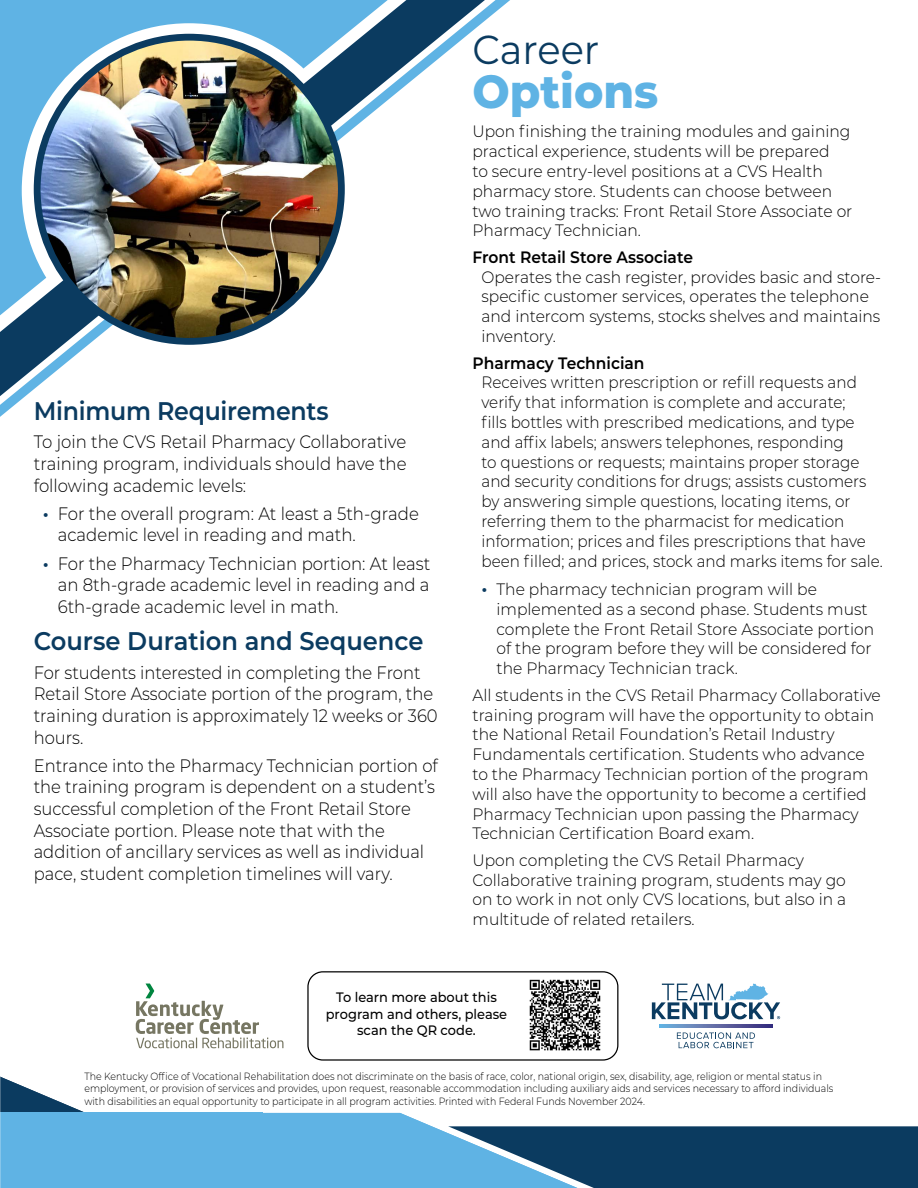
<style>
.page{position:relative;width:918px;height:1188px;background:#fff}
.page>*{position:absolute;margin:0;border:0;box-sizing:border-box;transform-origin:0 0}
.t1{font:800 46.5px "Montserrat";color:#5fb3e4;scale:.95 1}
.t2{font:40.5px "Montserrat";color:#0b3b60;scale:.95 1}
.t3{font:600 25.5px "Montserrat";letter-spacing:-.005em;color:#0b3b60;scale:.95 1}
.t4{font:600 25.5px "Montserrat";letter-spacing:-.005em;color:#0b3b60;scale:.93 1}
.t5{font:300 18px/21.6px "Montserrat";color:#000;scale:.91 1}
.t6{font:300 18px/21.6px "Montserrat";color:#000;text-align:justify;scale:.92 1}
.t7{font:300 16.5px/19.8px "Montserrat";color:#000;scale:.94 1}
.t8{font:300 16.5px/19.8px "Montserrat";color:#000;scale:.92 1}
.t9{font:600 16.5px "Montserrat";color:#000;scale:.94 1}
.t10{font:500 13.65px/16.4px "Montserrat";color:#000;text-align:center;scale:.95 1}
.t11{font:300 10.5px/12.6px "Montserrat";color:#000;scale:.9 1}
.s1{font-weight:600;color:#0b3b60}
.s2{font-weight:600;font-size:18px;color:#0b3b60}
</style>
<div class="page">
<svg style="left:0;top:0;width:510px;height:417px"></svg>
<img style="left:37px;top:37px;width:304px;height:304px;border-radius:152px">
<div style="left:34px;top:34px;width:311px;height:311px;border:7px solid #0b3b60;border-radius:50%"></div>
<svg style="left:0;top:1077px;width:918px;height:111px"></svg>
<div style="left:307px;top:971px;width:311px;height:90px;border:1px solid #000;border-radius:15px"></div>
<svg style="left:136px;top:984px;width:147px;height:64px"></svg>
<img style="left:529px;top:979px;width:72px;height:72px">
<svg style="left:677px;top:1032px;width:78px;height:16px"></svg>
<svg style="left:660px;top:1025px;width:112px;height:2px"></svg>
<svg style="left:652px;top:984px;width:128px;height:35px"></svg>
<h2 class="t4" style="left:34px;top:393px;width:319px">Minimum Requirements</h2>
<p class="t6" style="left:34px;top:431px;width:407px">To join the CVS Retail Pharmacy Collaborative training program, individuals should have the following academic levels:</p>
<p class="t6" style="left:58px;top:502px;width:394px;text-indent:-15px"><span class="s1">•</span> For the overall program: At least a 5th-grade academic level in reading and math.</p>
<p class="t6" style="left:58px;top:552px;width:407px;text-indent:-15px"><span class="s1">•</span> For the Pharmacy Technician portion: At least an 8th-grade academic level in reading and a 6th-grade academic level in math.</p>
<h2 class="t3" style="left:34px;top:623px;width:412px">Course Duration and Sequence</h2>
<p class="t5" style="left:34px;top:661px;width:445px">For students interested in completing the Front Retail Store Associate portion of the program, the training duration is approximately 12 weeks or 360 hours.</p>
<p class="t5" style="left:34px;top:754px;width:446px">Entrance into the Pharmacy Technician portion of the training program is dependent on a student’s successful completion of the Front Retail Store Associate portion. Please note that with the addition of ancillary services as well as individual pace, student completion timelines will vary.</p>
<h2 class="t2" style="left:472px;top:22px;width:135px">Career</h2>
<h2 class="t1" style="left:472px;top:57px;width:197px">Options</h2>
<p class="t7" style="left:472px;top:121px;width:406px">Upon finishing the training modules and gaining practical experience, students will be prepared<br>to secure entry-level positions at a CVS Health pharmacy store. Students can choose between two training tracks: Front Retail Store Associate or Pharmacy Technician.</p>
<h3 class="t9" style="left:472px;top:245px;width:236px">Front Retail Store Associate</h3>
<p class="t7" style="left:481px;top:266px;width:427px">Operates the cash register, provides basic and store&shy;specific customer services, operates the telephone and intercom systems, stocks shelves and maintains inventory.</p>
<h3 class="t9" style="left:472px;top:351px;width:185px">Pharmacy Technician</h3>
<p class="t8" style="left:482px;top:372px;width:438px">Receives written prescription or refill requests and verify that information is complete and accurate;<br>fills bottles with prescribed medications, and type and affix labels; answers telephones, responding<br>to questions or requests; maintains proper storage and security conditions for drugs; assists customers by answering simple questions, locating items, or referring them to the pharmacist for medication information; prices and files prescriptions that have been filled; and prices, stock and marks items for sale.</p>
<p class="t7" style="left:496px;top:579px;width:403px;text-indent:-15px"><span class="s2">•</span> The pharmacy technician program will be implemented as a second phase. Students must complete the Front Retail Store Associate portion of the program before they will be considered for the Pharmacy Technician track.</p>
<p class="t7" style="left:473px;top:684px;width:436px">All students in the CVS Retail Pharmacy Collaborative training program will have the opportunity to obtain the National Retail Foundation’s Retail Industry Fundamentals certification. Students who advance to the Pharmacy Technician portion of the program will also have the opportunity to become a certified Pharmacy Technician upon passing the Pharmacy Technician Certification Board exam.</p>
<p class="t7" style="left:473px;top:850px;width:399px">Upon completing the CVS Retail Pharmacy Collaborative training program, students may go on to work in not only CVS locations, but also in a multitude of related retailers.</p>
<p class="t10" style="left:326px;top:989px;width:192px">To learn more about this program and others, please scan the QR code.</p>
<p class="t11" style="left:84px;top:1069px;width:834px">The Kentucky Office of Vocational Rehabilitation does not discriminate on the basis of race, color, national origin, sex, disability, age, religion or mental status in employment, or provision of services and provides, upon request, reasonable accommodation including auxiliary aids and services necessary to afford individuals with disabilities an equal opportunity to participate in all program activities. Printed with Federal Funds November 2024.</p>
</div>
